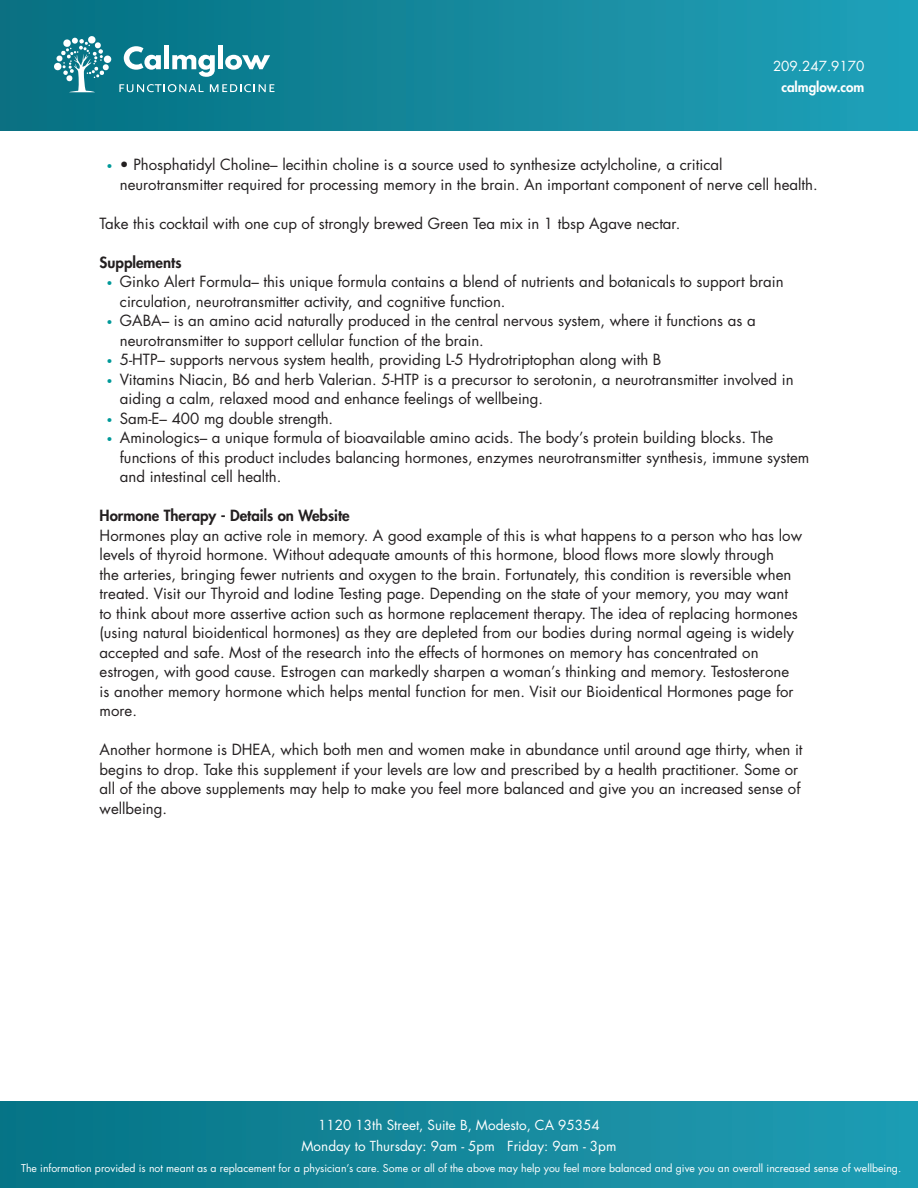
<style>
.page{position:relative;width:918px;height:1188px;background:#fff}
.page>*{position:absolute;margin:0;border:0;box-sizing:border-box;transform-origin:0 0}
.t1{font:15px/19.5px "Futura";color:#231f20}
.t2{font:800 15px "Futura";color:#231f20}
.t3{font:13.5px/21px "Futura";color:#fff;text-align:center}
.t4{font:800 13.5px "Futura";color:#fff}
.t5{font:10.5px "Futura";color:#fff}
.s1{font-size:10.5px;color:#099}
</style>
<div class="page">
<div style="left:0;top:0;width:918px;height:130px;background:linear-gradient(to right,#066f80,#21a1b9)"></div>
<div style="left:0;top:1102px;width:918px;height:86px;background:linear-gradient(to right,#067385,#219db4)"></div>
<svg style="left:54px;top:36px;width:57px;height:56px"></svg>
<svg style="left:124px;top:46px;width:37px;height:24px"></svg>
<div style="left:164px;top:46px;width:5px;height:23px;background:#fff"></div>
<svg style="left:172px;top:55px;width:43px;height:22px"></svg>
<div style="left:218px;top:46px;width:5px;height:23px;background:#fff"></div>
<svg style="left:225px;top:55px;width:45px;height:15px"></svg>
<svg style="left:119px;top:84px;width:85px;height:8px"></svg>
<svg style="left:210px;top:84px;width:64px;height:8px"></svg>
<p class="t3" style="left:773px;top:55px;width:93px">209.247.9170</p>
<p class="t4" style="left:781px;top:78px;width:85px">calmglow.com</p>
<p class="t1" style="left:120px;top:155px;width:699px;text-indent:-14px"><span class="s1">•</span> • Phosphatidyl Choline– lecithin choline is a source used to synthesize actylcholine, a critical neurotransmitter required for processing memory in the brain. An important component of nerve cell health.</p>
<p class="t1" style="left:100px;top:213px;width:582px">Take this cocktail with one cup of strongly brewed Green Tea mix in 1 tbsp Agave nectar.</p>
<p class="t2" style="left:100px;top:252px;width:83px">Supplements</p>
<p class="t1" style="left:120px;top:272px;width:665px;text-indent:-14px"><span class="s1">•</span> Ginko Alert Formula– this unique formula contains a blend of nutrients and botanicals to support brain circulation, neurotransmitter activity, and cognitive function.</p>
<p class="t1" style="left:120px;top:311px;width:637px;text-indent:-14px"><span class="s1">•</span> GABA– is an amino acid naturally produced in the central nervous system, where it functions as a neurotransmitter to support cellular function of the brain.</p>
<p class="t1" style="left:106px;top:350px;width:557px"><span class="s1">•</span> 5-HTP– supports nervous system health, providing L-5 Hydrotriptophan along with B</p>
<p class="t1" style="left:120px;top:369px;width:675px;text-indent:-14px"><span class="s1">•</span> Vitamins Niacin, B6 and herb Valerian. 5-HTP is a precursor to serotonin, a neurotransmitter involved in aiding a calm, relaxed mood and enhance feelings of wellbeing.</p>
<p class="t1" style="left:106px;top:408px;width:228px"><span class="s1">•</span> Sam-E– 400 mg double strength.</p>
<p class="t1" style="left:120px;top:428px;width:691px;text-indent:-14px"><span class="s1">•</span> Aminologics– a unique formula of bioavailable amino acids. The body’s protein building blocks. The functions of this product includes balancing hormones, enzymes neurotransmitter synthesis, immune system and intestinal cell health.</p>
<p class="t2" style="left:100px;top:506px;width:252px">Hormone Therapy - Details on Website</p>
<p class="t1" style="left:100px;top:525px;width:704px">Hormones play an active role in memory. A good example of this is what happens to a person who has low levels of thyroid hormone. Without adequate amounts of this hormone, blood flows more slowly through<br>the arteries, bringing fewer nutrients and oxygen to the brain. Fortunately, this condition is reversible when treated. Visit our Thyroid and Iodine Testing page. Depending on the state of your memory, you may want to think about more assertive action such as hormone replacement therapy. The idea of replacing hormones (using natural bioidentical hormones) as they are depleted from our bodies during normal ageing is widely accepted and safe. Most of the research into the effects of hormones on memory has concentrated on estrogen, with good cause. Estrogen can markedly sharpen a woman’s thinking and memory. Testosterone is another memory hormone which helps mental function for men. Visit our Bioidentical Hormones page for more.</p>
<p class="t1" style="left:100px;top:740px;width:704px">Another hormone is DHEA, which both men and women make in abundance until around age thirty, when it begins to drop. Take this supplement if your levels are low and prescribed by a health practitioner. Some or all of the above supplements may help to make you feel more balanced and give you an increased sense of wellbeing.</p>
<p class="t3" style="left:302px;top:1114px;width:316px">1120 13th Street, Suite B, Modesto, CA 95354<br>Monday to Thursday: 9am - 5pm Friday: 9am - 3pm</p>
<p class="t5" style="left:21px;top:1161px;width:882px">The information provided is not meant as a replacement for a physician’s care. Some or all of the above may help you feel more balanced and give you an overall increased sense of wellbeing.</p>
</div>
